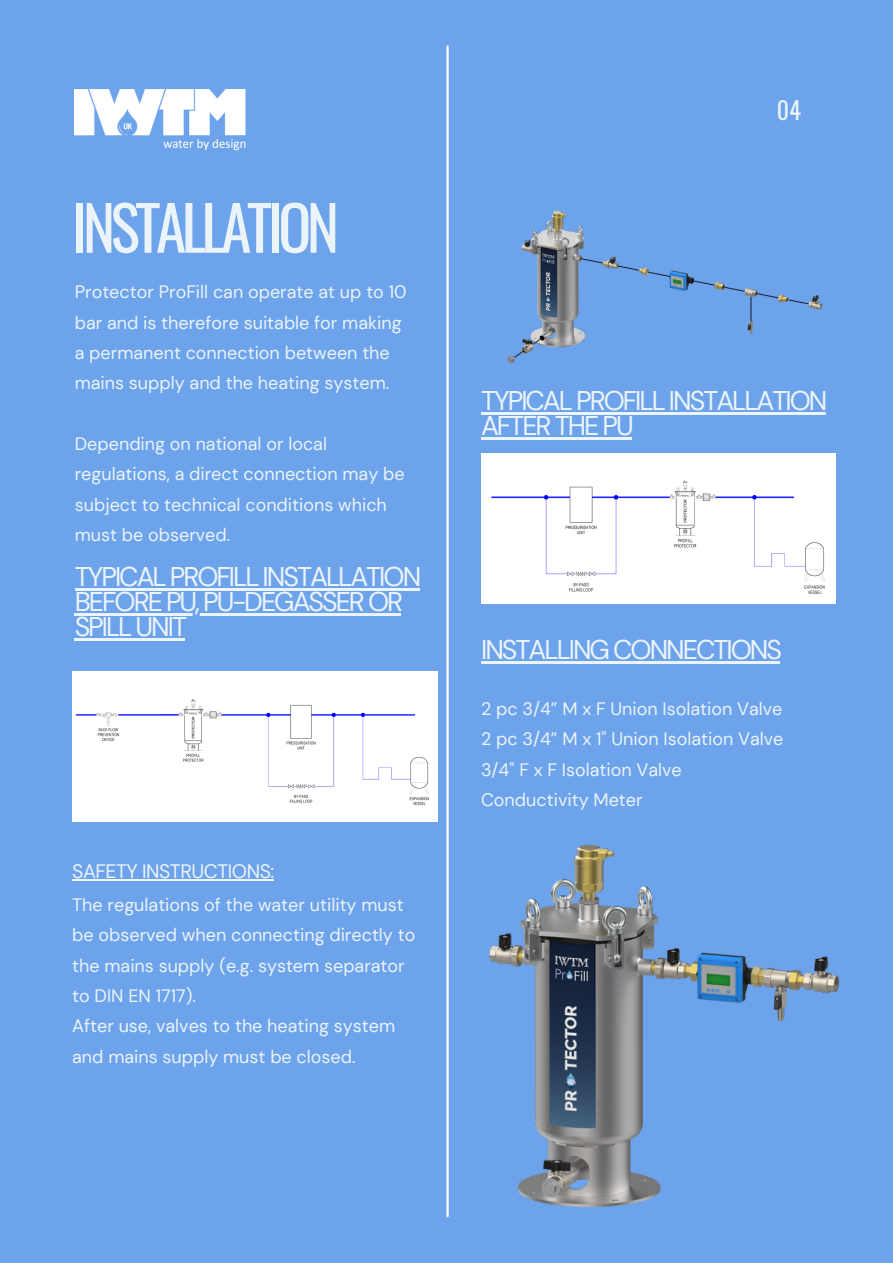
<style>
.page{position:relative;width:893px;height:1264px;background:#fff}
.page>*{position:absolute;margin:0;border:0;box-sizing:border-box;transform-origin:0 0}
.t1{font:61.5px "Oswald";letter-spacing:-.075em;color:#ebf4fa}
.t2{font:27px/24.8px "DM Sans";letter-spacing:-.075em;color:#ebf4fa}
.t3{font:24px "Oswald";color:#ebf4fa}
.t4{font:19.5px "DM Sans";letter-spacing:-.025em;color:#ebf4fa}
.t5{font:18px/30.3px "DM Sans";color:#ebf4fa}
</style>
<div class="page">
<div style="left:0;top:0;width:892px;height:1262px;background:#6da3eb"></div>
<hr style="left:446px;top:46px;width:2px;height:1169px;background:#fff">
<div style="left:72px;top:671px;width:366px;height:150px;background:#fff"></div>
<div style="left:481px;top:454px;width:354px;height:149px;background:#fff"></div>
<img style="left:489px;top:845px;width:351px;height:363px">
<img style="left:507px;top:210px;width:316px;height:154px">
<hr style="left:481px;top:661px;width:299px;height:2px;background:#ebf4fa">
<hr style="left:75px;top:588px;width:344px;height:2px;background:#ebf4fa">
<hr style="left:75px;top:613px;width:326px;height:2px;background:#ebf4fa">
<hr style="left:75px;top:638px;width:110px;height:2px;background:#ebf4fa">
<hr style="left:72px;top:879px;width:202px;height:1px;background:#ebf4fa">
<hr style="left:481px;top:412px;width:344px;height:2px;background:#ebf4fa">
<hr style="left:481px;top:437px;width:150px;height:2px;background:#ebf4fa">
<img style="left:75px;top:89px;width:171px;height:62px">
<h1 class="t1" style="left:72px;top:179px;width:268px">INSTALLATION</h1>
<p class="t5" style="left:75px;top:277px;width:333px">Protector ProFill can operate at up to 10 bar and is therefore suitable for making a permanent connection between the mains supply and the heating system.</p>
<p class="t5" style="left:75px;top:428px;width:331px">Depending on national or local regulations, a direct connection may be subject to technical conditions which must be observed.</p>
<h2 class="t2" style="left:75px;top:564px;width:348px">TYPICAL PROFILL INSTALLATION<br>BEFORE PU, PU-DEGASSER OR<br>SPILL UNIT</h2>
<p class="t4" style="left:72px;top:859px;width:204px">SAFETY INSTRUCTIONS:</p>
<p class="t5" style="left:72px;top:889px;width:344px">The regulations of the water utility must be observed when connecting directly to the mains supply (e.g. system separator to DIN EN 1717).<br>After use, valves to the heating system and mains supply must be closed.</p>
<h3 class="t3" style="left:776px;top:91px;width:25px">04</h3>
<h2 class="t2" style="left:481px;top:388px;width:348px">TYPICAL PROFILL INSTALLATION<br>AFTER THE PU</h2>
<h2 class="t2" style="left:481px;top:637px;width:302px">INSTALLING CONNECTIONS</h2>
<p class="t5" style="left:481px;top:693px;width:304px">2 pc 3/4” M x F Union Isolation Valve<br>2 pc 3/4” M x 1" Union Isolation Valve<br>3/4" F x F Isolation Valve<br>Conductivity Meter</p>
</div>
